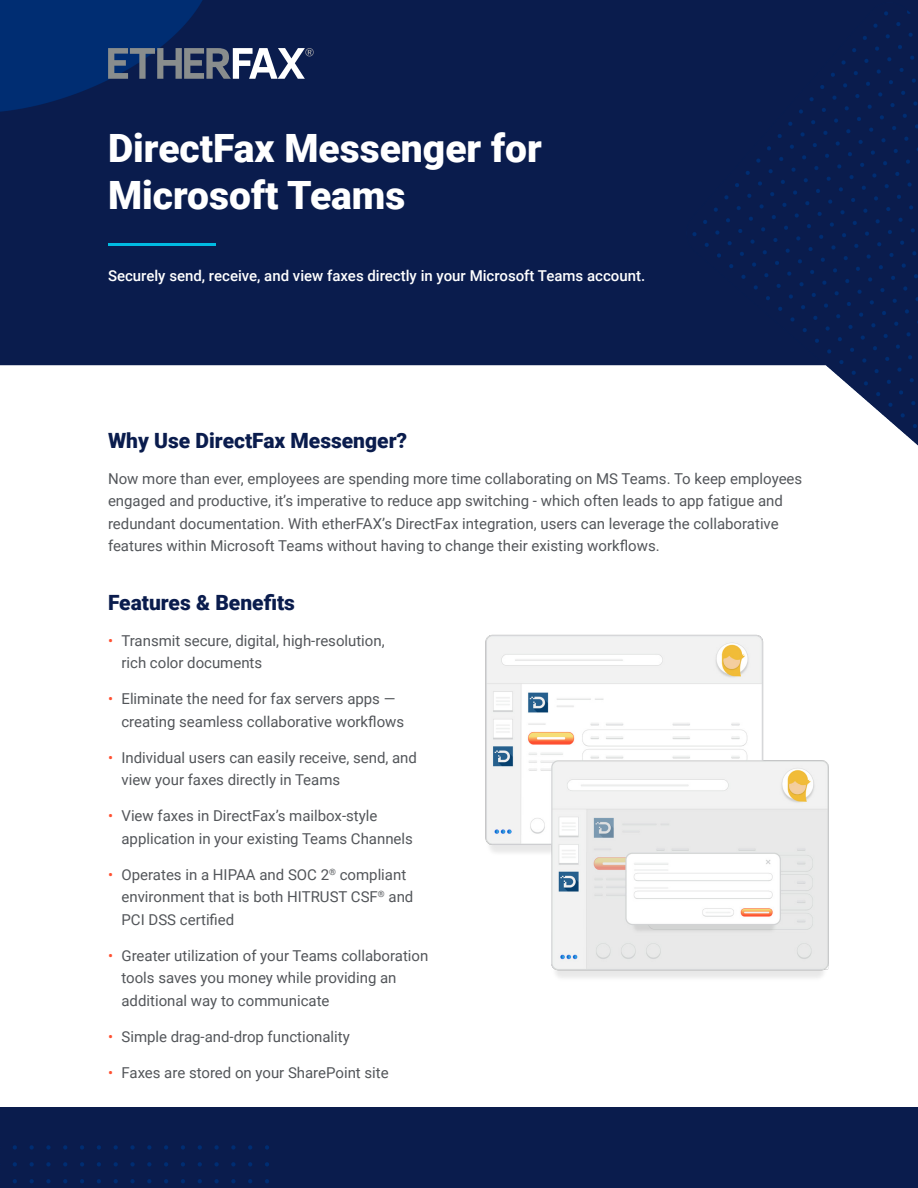
<style>
.page{position:relative;width:918px;height:1188px;background:#fff}
.page>*{position:absolute;margin:0;border:0;box-sizing:border-box;transform-origin:0 0}
.t1{font:900 39px/46.8px "Roboto";color:#fff}
.t2{font:900 21px "Roboto";color:#0a1c4d}
.t3{font:15px/22.5px "Roboto";color:#53565a}
.t4{font:500 15px "Roboto";color:#fff}
.s1{color:#ff5031}
</style>
<div class="page">
<img style="left:0;top:0;width:918px;height:446px">
<hr style="left:108px;top:243px;width:108px;height:3px;background:#00bbe2">
<svg style="left:108px;top:48px;width:206px;height:31px;background:#5e6a83"></svg>
<div style="left:0;top:1107px;width:918px;height:81px;background:#0a1c4d"></div>
<img style="left:485px;top:634px;width:344px;height:344px">
<h1 class="t1" style="left:108px;top:124px;width:435px">DirectFax Messenger for<br>Microsoft Teams</h1>
<p class="t4" style="left:108px;top:265px;width:539px">Securely send, receive, and view faxes directly in your Microsoft Teams account.</p>
<h2 class="t2" style="left:108px;top:426px;width:301px">Why Use DirectFax Messenger?</h2>
<p class="t3" style="left:108px;top:467px;width:696px">Now more than ever, employees are spending more time collaborating on MS Teams. To keep employees engaged and productive, it’s imperative to reduce app switching - which often leads to app fatigue and redundant documentation. With etherFAX’s DirectFax integration, users can leverage the collaborative features within Microsoft Teams without having to change their existing workflows.</p>
<h2 class="t2" style="left:108px;top:588px;width:188px">Features &amp; Benefits</h2>
<p class="t3" style="left:122px;top:629px;width:265px;text-indent:-14px"><span class="s1">•</span> Transmit secure, digital, high-resolution, rich color documents</p>
<p class="t3" style="left:122px;top:687px;width:284px;text-indent:-14px"><span class="s1">•</span> Eliminate the need for fax servers apps — creating seamless collaborative workflows</p>
<p class="t3" style="left:122px;top:746px;width:297px;text-indent:-14px"><span class="s1">•</span> Individual users can easily receive, send, and view your faxes directly in Teams</p>
<p class="t3" style="left:122px;top:804px;width:293px;text-indent:-14px"><span class="s1">•</span> View faxes in DirectFax’s mailbox-style application in your existing Teams Channels</p>
<p class="t3" style="left:122px;top:863px;width:293px;text-indent:-14px"><span class="s1">•</span> Operates in a HIPAA and SOC 2<sup>®</sup> compliant environment that is both HITRUST CSF<sup>®</sup> and<br>PCI DSS certified</p>
<p class="t3" style="left:122px;top:944px;width:308px;text-indent:-14px"><span class="s1">•</span> Greater utilization of your Teams collaboration tools saves you money while providing an additional way to communicate</p>
<p class="t3" style="left:108px;top:1025px;width:243px"><span class="s1">•</span> Simple drag-and-drop functionality</p>
<p class="t3" style="left:108px;top:1061px;width:282px"><span class="s1">•</span> Faxes are stored on your SharePoint site</p>
</div>
